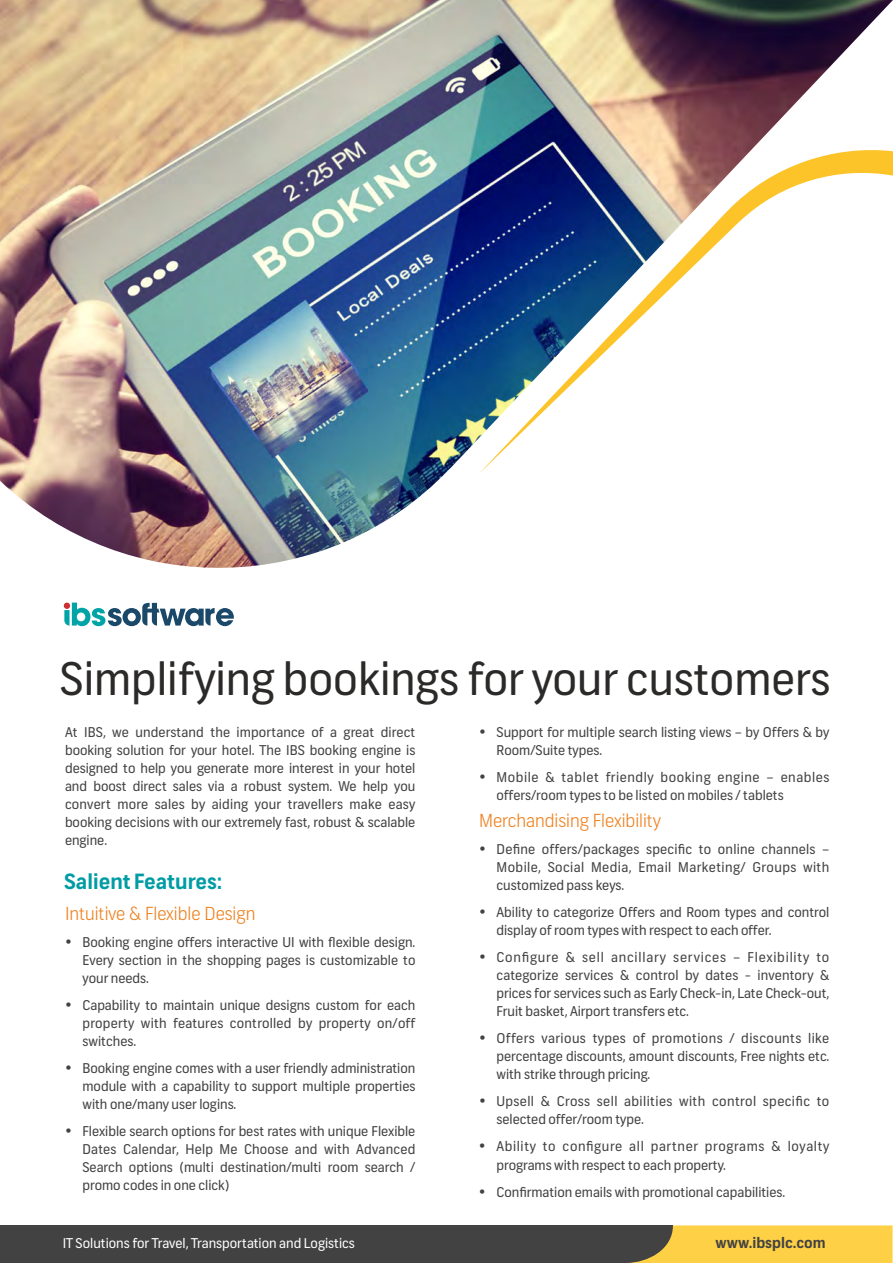
<style>
.page{position:relative;width:893px;height:1263px;background:#fff}
.page>*{position:absolute;margin:0;border:0;box-sizing:border-box;transform-origin:0 0}
.t1{font:45px "Frank";color:#2b2a29}
.t2{font:700 21px "Frank";color:#009ca5}
.t3{font:300 18px "Frank";color:#ef7f1a}
.t4{font:700 14.7px "Frank";color:#434242}
.t5{font:13.5px/18px "Frank";color:#434242;text-align:justify}
.t6{font:13.5px/18px "Frank";letter-spacing:.04em;color:#434242}
.t7{font:13.5px/18px "Frank";letter-spacing:.03em;color:#434242}
.t8{font:13.5px "Frank";color:#fefefe}
</style>
<div class="page">
<div style="left:0;top:1225px;width:673px;height:38px;background:#434242"></div>
<svg style="left:628px;top:1225px;width:265px;height:38px"></svg>
<img style="left:0;top:0;width:893px;height:568px">
<svg style="left:64px;top:603px;width:170px;height:23px"></svg>
<svg style="left:478px;top:145px;width:415px;height:329px"></svg>
<h1 class="t1" style="left:60px;top:661px;width:772px">Simplifying bookings for your customers</h1>
<p class="t5" style="left:65px;top:725px;width:352px">At IBS, we understand the importance of a great direct booking solution for your hotel. The IBS booking engine is designed to help you generate more interest in your hotel and boost direct sales via a robust system. We help you convert more sales by aiding your travellers make easy booking decisions with our extremely fast, robust &amp; scalable engine.</p>
<h2 class="t2" style="left:64px;top:873px;width:160px">Salient Features:</h2>
<h3 class="t3" style="left:65px;top:907px;width:192px">Intuitive &amp; Flexible Design</h3>
<p class="t5" style="left:83px;top:935px;width:334px">Booking engine offers interactive UI with flexible design.<br>Every section in the shopping pages is customizable to your needs.</p>
<p class="t5" style="left:83px;top:998px;width:334px">Capability to maintain unique designs custom for each property with features controlled by property on/off switches.</p>
<p class="t5" style="left:82px;top:1061px;width:334px">Booking engine comes with a user friendly administration module with a capability to support multiple properties with one/many user logins.</p>
<p class="t5" style="left:82px;top:1124px;width:334px">Flexible search options for best rates with unique Flexible Dates Calendar, Help Me Choose and with Advanced Search options (multi destination/multi room search / promo codes in one click)</p>
<p class="t5" style="left:497px;top:725px;width:334px">Support for multiple search listing views – by Offers &amp; by<br>Room/Suite types.</p>
<p class="t6" style="left:497px;top:770px;width:334px">Mobile &amp; tablet friendly booking engine – enables offers/room types to be listed on mobiles / tablets</p>
<h3 class="t3" style="left:479px;top:814px;width:183px">Merchandising Flexibility</h3>
<p class="t5" style="left:496px;top:842px;width:334px">Define offers/packages specific to online channels – Mobile, Social Media, Email Marketing/ Groups with customized pass keys.</p>
<p class="t5" style="left:496px;top:905px;width:334px">Ability to categorize Offers and Room types and control display of room types with respect to each offer.</p>
<p class="t5" style="left:496px;top:950px;width:334px">Configure &amp; sell ancillary services – Flexibility to categorize services &amp; control by dates - inventory &amp; prices for services such as Early Check-in, Late Check-out, Fruit basket, Airport transfers etc.</p>
<p class="t5" style="left:496px;top:1031px;width:334px">Offers various types of promotions / discounts like percentage discounts, amount discounts, Free nights etc. with strike through pricing.</p>
<p class="t7" style="left:496px;top:1094px;width:334px">Upsell &amp; Cross sell abilities with control specific to selected offer/room type.</p>
<p class="t6" style="left:496px;top:1139px;width:334px">Ability to configure all partner programs &amp; loyalty programs with respect to each property.</p>
<p class="t5" style="left:496px;top:1184px;width:290px">Confirmation emails with promotional capabilities.</p>
<p class="t8" style="left:63px;top:1237px;width:294px">IT Solutions for Travel, Transportation and Logistics</p>
<p class="t4" style="left:715px;top:1237px;width:112px">www.ibsplc.com</p>
</div>
